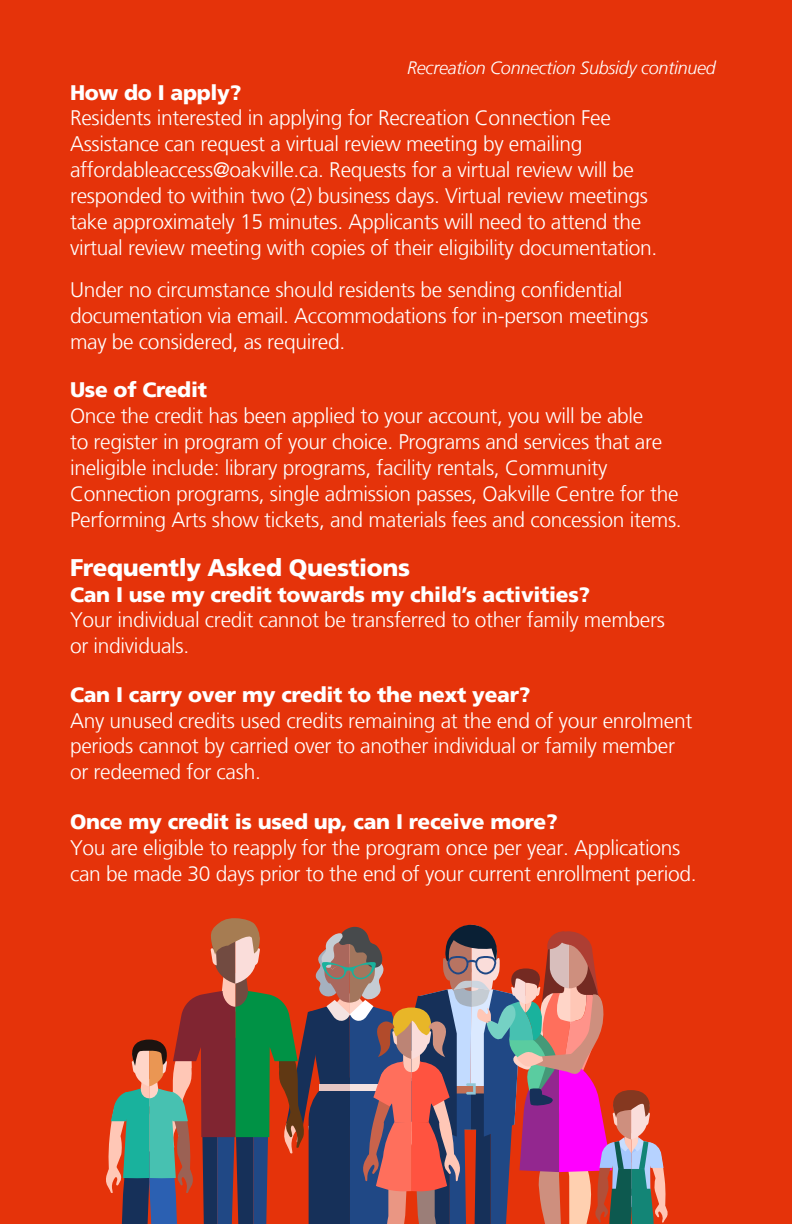
<style>
.page{position:relative;width:792px;height:1224px;background:#e5330a}
.page>*{position:absolute;margin:0;border:0;box-sizing:border-box;transform-origin:0 0}
.t1{font:900 24px "Frutiger";letter-spacing:-.015em;color:#fff}
.t2{font:300 21px/26px "Frutiger";letter-spacing:-.015em;color:#fff}
.t3{font:900 21px "Frutiger";letter-spacing:-.015em;color:#fff}
.t4{font:italic 300 18px "Frutiger";letter-spacing:-.015em;color:#fff}
</style>
<div class="page">
<svg style="left:106px;top:918px;width:562px;height:306px"></svg>
<p class="t4" style="left:407px;top:57px;width:310px">Recreation Connection Subsidy continued</p>
<p class="t3" style="left:70px;top:79px;width:173px">How do I apply?</p>
<p class="t2" style="left:70px;top:106px;width:589px">Residents interested in applying for Recreation Connection Fee Assistance can request a virtual review meeting by emailing affordableaccess@oakville.ca. Requests for a virtual review will be responded to within two (2) business days. Virtual review meetings take approximately 15 minutes. Applicants will need to attend the virtual review meeting with copies of their eligibility documentation.</p>
<p class="t2" style="left:70px;top:278px;width:580px">Under no circumstance should residents be sending confidential documentation via email. Accommodations for in-person meetings may be considered, as required.</p>
<p class="t3" style="left:70px;top:377px;width:139px">Use of Credit</p>
<p class="t2" style="left:70px;top:404px;width:613px">Once the credit has been applied to your account, you will be able<br>to register in program of your choice. Programs and services that are ineligible include: library programs, facility rentals, Community Connection programs, single admission passes, Oakville Centre for the Performing Arts show tickets, and materials fees and concession items.</p>
<p class="t1" style="left:70px;top:553px;width:342px">Frequently Asked Questions</p>
<p class="t3" style="left:70px;top:581px;width:522px">Can I use my credit towards my child’s activities?</p>
<p class="t2" style="left:70px;top:608px;width:596px">Your individual credit cannot be transferred to other family members or individuals.</p>
<p class="t3" style="left:70px;top:681px;width:462px">Can I carry over my credit to the next year?</p>
<p class="t2" style="left:70px;top:708px;width:624px">Any unused credits used credits remaining at the end of your enrolment periods cannot by carried over to another individual or family member or redeemed for cash.</p>
<p class="t3" style="left:70px;top:809px;width:489px">Once my credit is used up, can I receive more?</p>
<p class="t2" style="left:70px;top:836px;width:628px">You are eligible to reapply for the program once per year. Applications can be made 30 days prior to the end of your current enrollment period.</p>
</div>
